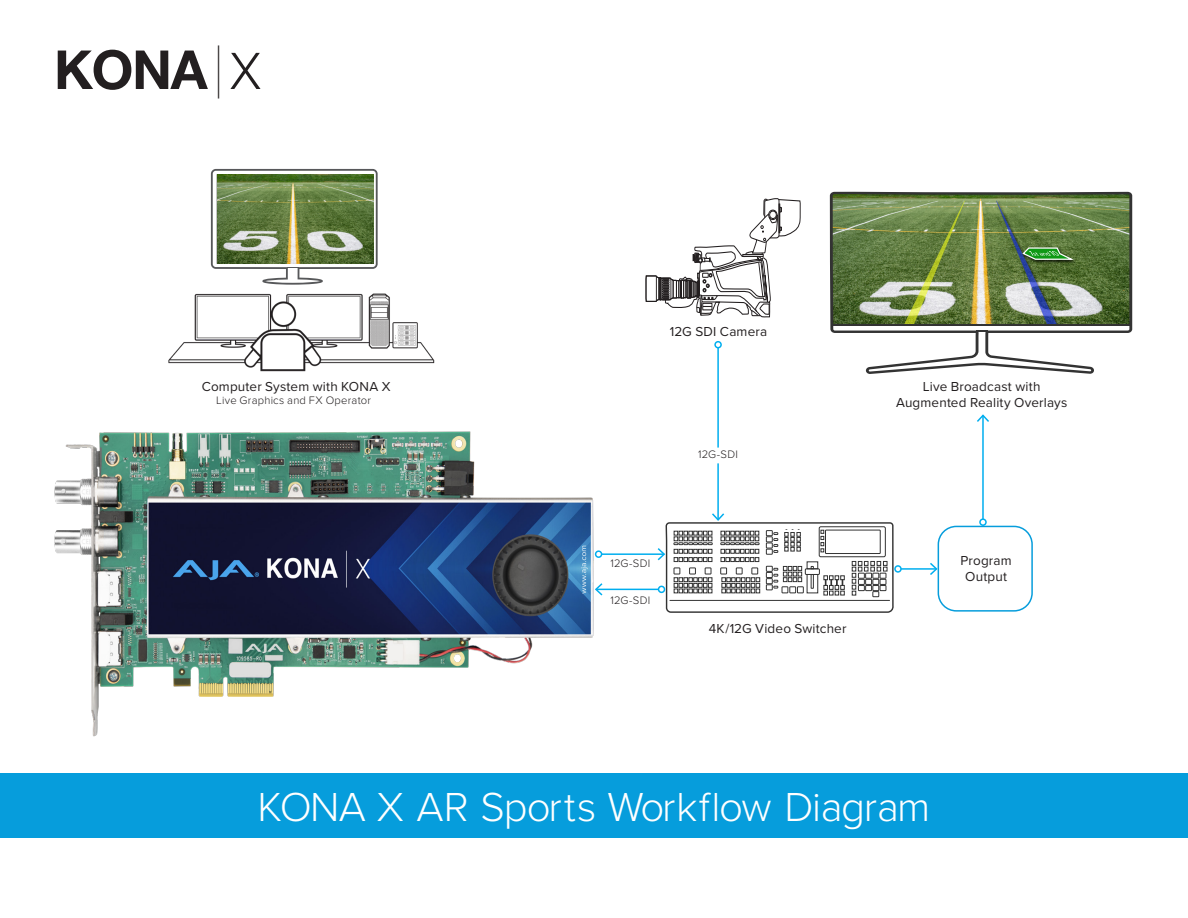
<style>
.page{position:relative;width:1188px;height:918px;background:#fff}
.page>*{position:absolute;margin:0;border:0;box-sizing:border-box;transform-origin:0 0}
.t1{font:700 53.85px "Helvetica Neue";color:#231f20}
.t2{font:300 42px "Proxima Nova";letter-spacing:-.025em;color:#fff}
.t3{font:13.5px/15.9px "Proxima Nova";letter-spacing:.015em;color:#231f20;text-align:center}
.t4{font:300 11.25px "Proxima Nova";letter-spacing:.02em;color:#231f20}
.s1{font-family:"Proxima Nova T";font-weight:100;font-size:75px}
.s2{font-weight:300;font-size:50.55px}
</style>
<div class="page">
<div style="left:0;top:773px;width:1188px;height:65px;background:#069ddc"></div>
<div style="left:938px;top:526px;width:95px;height:86px;border:2px solid #069ddc;border-radius:18px"></div>
<hr style="left:901px;top:568px;width:35px;height:2px;background:#00aeef">
<div style="left:894px;top:565px;width:8px;height:8px;border:2px solid #00aeef;border-radius:50%"></div>
<svg style="left:928px;top:561px;width:11px;height:16px"></svg>
<hr style="left:602px;top:553px;width:62px;height:2px;background:#00aeef">
<div style="left:595px;top:550px;width:7px;height:8px;border:2px solid #00aeef;border-radius:50%"></div>
<hr style="left:596px;top:589px;width:63px;height:1px;background:#00aeef">
<svg style="left:600px;top:583px;width:4px;height:13px"></svg>
<hr style="left:717px;top:463px;width:2px;height:57px;background:#00aeef">
<svg style="left:656px;top:512px;width:237px;height:101px"></svg>
<hr style="left:717px;top:348px;width:2px;height:100px;background:#00aeef">
<div style="left:714px;top:341px;width:8px;height:7px;border:2px solid #00aeef;border-radius:50%"></div>
<hr style="left:982px;top:415px;width:2px;height:104px;background:#00aeef">
<div style="left:979px;top:518px;width:8px;height:8px;border:2px solid #00aeef;border-radius:50%"></div>
<svg style="left:977px;top:414px;width:12px;height:10px"></svg>
<svg style="left:645px;top:198px;width:156px;height:120px"></svg>
<img style="left:54px;top:431px;width:546px;height:306px">
<img style="left:168px;top:293px;width:267px;height:79px">
<svg style="left:211px;top:169px;width:167px;height:116px"></svg>
<svg style="left:830px;top:192px;width:302px;height:182px"></svg>
<svg style="left:976px;top:331px;width:12px;height:1px"></svg>
<img style="left:217px;top:174px;width:156px;height:90px">
<p class="t1" style="left:54px;top:28px;width:208px">KONA <span class="s1">|</span> <span class="s2">X</span></p>
<p class="t3" style="left:202px;top:378px;width:190px">Computer System with KONA X</p>
<p class="t4" style="left:216px;top:392px;width:156px">Live Graphics and FX Operator</p>
<p class="t3" style="left:670px;top:323px;width:99px">12G SDI Camera</p>
<p class="t4" style="left:610px;top:555px;width:41px">12G-SDI</p>
<p class="t4" style="left:610px;top:591px;width:41px">12G-SDI</p>
<p class="t4" style="left:698px;top:446px;width:41px">12G-SDI</p>
<p class="t3" style="left:709px;top:620px;width:139px">4K/12G Video Switcher</p>
<p class="t3" style="left:896px;top:378px;width:173px">Live Broadcast with<br>Augmented Reality Overlays</p>
<p class="t3" style="left:961px;top:552px;width:53px">Program</p>
<p class="t3" style="left:965px;top:568px;width:44px">Output</p>
<p class="t2" style="left:258px;top:776px;width:674px">KONA X AR Sports Workflow Diagram</p>
</div>
